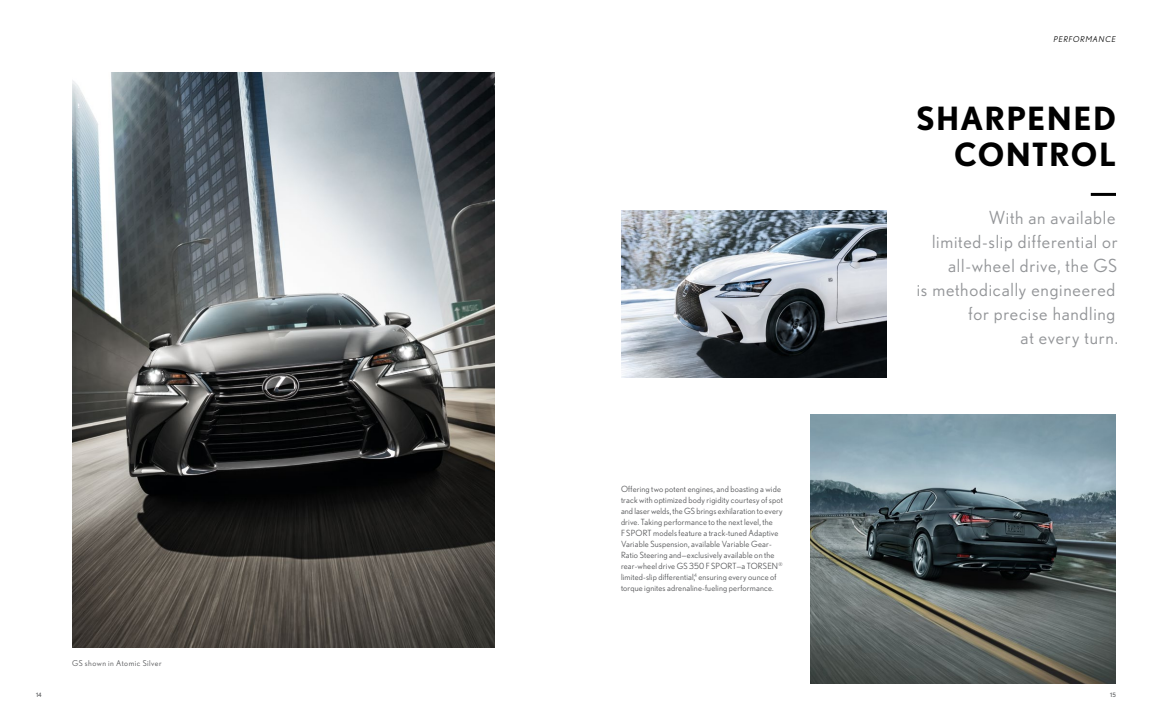
<style>
.page{position:relative;width:1152px;height:720px;background:#fff}
.page>*{position:absolute;margin:0;border:0;box-sizing:border-box;transform-origin:0 0}
._1a__Pillar_Headline{font:700 32px/36px "Nobel";letter-spacing:.04em;color:#000;text-align:right}
._1a__Pillar_Subhead{font:18px/24px "Nobel";letter-spacing:.04em;color:#939598;text-align:right}
._1d__Body_Copy{font:8.5px/11px "Nobel";letter-spacing:.02em;color:#58595b}
._1g__Cutline{font:8px "Nobel";letter-spacing:.06em;color:#58595b}
._1e__Section_Headine{font:italic 8px "Nobel";letter-spacing:.1em;color:#000}
.t1{font:6px "Nobel";color:#58595b}
</style>
<div class="page">
<img style="left:810px;top:414px;width:306px;height:270px">
<img style="left:72px;top:72px;width:423px;height:576px">
<img style="left:621px;top:210px;width:265px;height:168px">
<hr style="left:1091px;top:193px;width:25px;height:3px;background:#000">
<p class="_1e__Section_Headine" style="left:1054px;top:34px;width:64px">PERFORMANCE</p>
<p class="_1a__Pillar_Headline" style="left:916px;top:100px;width:201px">SHARPENED<br>CONTROL</p>
<p class="_1g__Cutline" style="left:72px;top:658px;width:91px">GS shown in Atomic Silver</p>
<p class="_1d__Body_Copy" style="left:621px;top:484px;width:163px">Offering two potent engines, and boasting a wide track with optimized body rigidity courtesy of spot and laser welds, the GS brings exhilaration to every drive. Taking performance to the next level, the<br>F SPORT models feature a track-tuned Adaptive Variable Suspension, available Variable Gear-Ratio Steering and—exclusively available on the rear-wheel drive GS 350 F SPORT—a TORSEN<sup>® </sup>limited-slip differential,<sup>4</sup> ensuring every ounce of torque ignites adrenaline-fueling performance.</p>
<p class="_1a__Pillar_Subhead" style="left:917px;top:205px;width:203px">With an available limited-slip differential or all-wheel drive, the GS<br>is methodically engineered for precise handling<br>at every turn.</p>
<p class="t1" style="left:36px;top:692px;width:7px">14</p>
<p class="t1" style="left:1110px;top:692px;width:7px">15</p>
</div>
